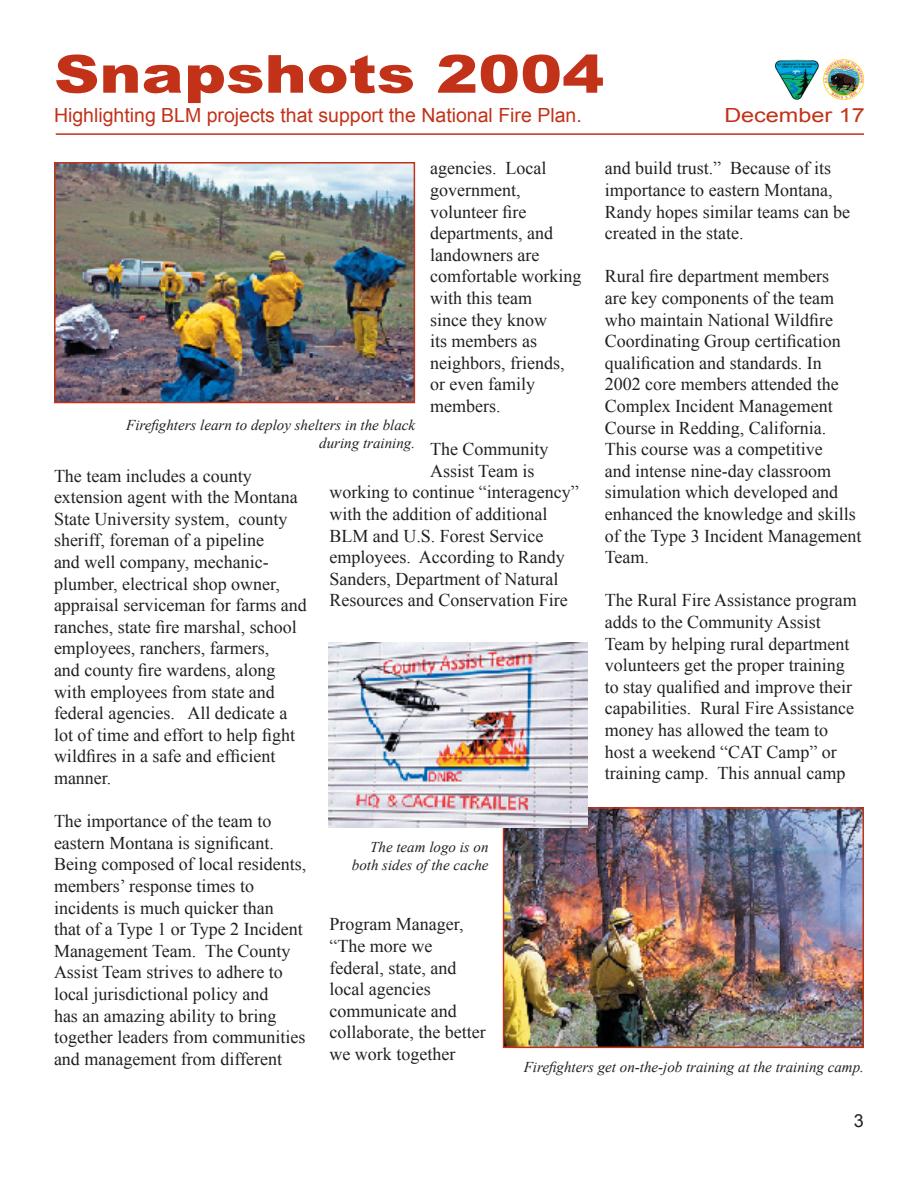
<style>
.page{position:relative;width:918px;height:1188px;background:#fff}
.page>*{position:absolute;margin:0;border:0;box-sizing:border-box;transform-origin:0 0}
.t1{font:900 52.5px "Arial";color:#c23219;scale:1.2 1}
.t2{font:19.5px "Arial";color:#c23219}
.t3{font:19.5px "Arial";color:#c23219;scale:1.2 1}
.t4{font:18px/21.6px "Times New Roman";color:#231f20}
.t5{font:18px "Arial";color:#231f20}
.t6{font:italic 15px/18px "Times New Roman";color:#231f20;text-align:right}
</style>
<div class="page">
<hr style="left:56px;top:133px;width:808px;height:2px;background:#c23219">
<img style="left:823px;top:59px;width:41px;height:41px">
<img style="left:775px;top:59px;width:43px;height:40px">
<img style="left:57px;top:165px;width:355px;height:235px">
<div style="left:54px;top:162px;width:361px;height:241px;border:2px solid #c23219"></div>
<img style="left:506px;top:810px;width:355px;height:235px">
<div style="left:503px;top:807px;width:361px;height:241px;border:2px solid #c23219"></div>
<img style="left:328px;top:642px;width:259px;height:186px">
<h1 class="t1" style="left:54px;top:36px;width:460px">Snapshots 2004</h1>
<p class="t2" style="left:54px;top:103px;width:529px">Highlighting BLM projects that support the National Fire Plan.</p>
<p class="t3" style="left:724px;top:102px;width:119px">December 17</p>
<p class="t4" style="left:430px;top:157px;width:153px">agencies. Local government, volunteer fire departments, and landowners are comfortable working with this team<br>since they know<br>its members as neighbors, friends, or even family members.</p>
<p class="t4" style="left:430px;top:438px;width:120px">The Community</p>
<p class="t4" style="left:430px;top:460px;width:106px">Assist Team is</p>
<p class="t4" style="left:329px;top:481px;width:251px">working to continue “interagency”</p>
<p class="t4" style="left:329px;top:503px;width:219px">with the addition of additional</p>
<p class="t4" style="left:329px;top:525px;width:215px">BLM and U.S. Forest Service</p>
<p class="t4" style="left:329px;top:546px;width:237px">employees. According to Randy</p>
<p class="t4" style="left:329px;top:568px;width:230px">Sanders, Department of Natural</p>
<p class="t4" style="left:329px;top:589px;width:240px">Resources and Conservation Fire</p>
<p class="t4" style="left:605px;top:157px;width:247px">and build trust.” Because of its importance to eastern Montana,<br>Randy hopes similar teams can be created in the state.</p>
<p class="t4" style="left:605px;top:265px;width:258px">Rural fire department members<br>are key components of the team who maintain National Wildfire<br>Coordinating Group certification qualification and standards. In<br>2002 core members attended the<br>Complex Incident Management<br>Course in Redding, California.<br>This course was a competitive<br>and intense nine-day classroom simulation which developed and enhanced the knowledge and skills of the Type 3 Incident Management<br>Team.</p>
<p class="t4" style="left:605px;top:589px;width:253px">The Rural Fire Assistance program adds to the Community Assist<br>Team by helping rural department volunteers get the proper training to stay qualified and improve their capabilities. Rural Fire Assistance money has allowed the team to host a weekend “CAT Camp” or training camp. This annual camp</p>
<p class="t6" style="left:126px;top:415px;width:291px">Firefighters learn to deploy shelters in the black during training.</p>
<p class="t4" style="left:54px;top:464px;width:254px">The team includes a county extension agent with the Montana<br>State University system, county sheriff, foreman of a pipeline<br>and well company, mechanic&shy;plumber, electrical shop owner, appraisal serviceman for farms and ranches, state fire marshal, school employees, ranchers, farmers,<br>and county fire wardens, along with employees from state and federal agencies. All dedicate a lot of time and effort to help fight wildfires in a safe and efficient manner.</p>
<p class="t4" style="left:54px;top:810px;width:254px">The importance of the team to eastern Montana is significant.<br>Being composed of local residents, members’ response times to incidents is much quicker than<br>that of a Type 1 or Type 2 Incident<br>Management Team. The County<br>Assist Team strives to adhere to local jurisdictional policy and<br>has an amazing ability to bring together leaders from communities and management from different</p>
<p class="t6" style="left:352px;top:837px;width:138px">The team logo is on both sides of the cache</p>
<p class="t4" style="left:329px;top:913px;width:158px">Program Manager, “The more we federal, state, and local agencies communicate and collaborate, the better we work together</p>
<p class="t6" style="left:524px;top:1058px;width:342px">Firefighters get on-the-job training at the training camp.</p>
<p class="t5" style="left:854px;top:1108px;width:12px">3</p>
</div>
